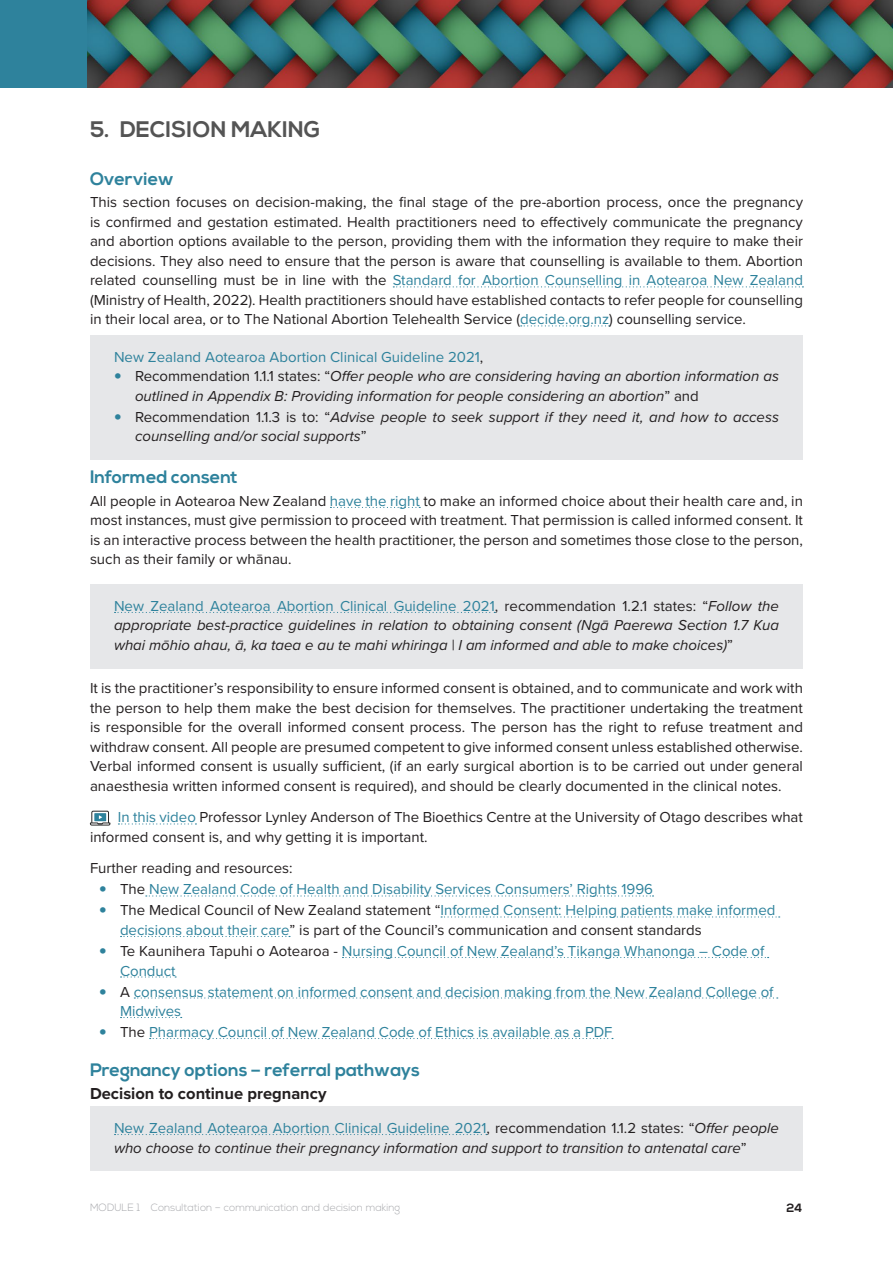
<style>
.page{position:relative;width:893px;height:1263px;background:#fff}
.page>*{position:absolute;margin:0;border:0;box-sizing:border-box;transform-origin:0 0}
.Heading_1{font:700 22.5px "Nexa";color:#545454}
.Heading_2{font:700 18px "Nexa";color:#2e829c}
.Heading_3{font:700 16.5px "Proxima Nova";color:#231f20}
.Body{font:15px/19.5px "Proxima Nova";color:#231f20;text-align:justify}
.Body-2{font:italic 15px/19.5px "Proxima Nova";color:#231f20}
.Body-3{font:15px/19.5px "Proxima Nova";color:#2e829c}
.Body_Before_Bullet{font:15px "Proxima Nova";color:#231f20}
.t1{font:700 12px "Nexa";color:#231f20}
.t2{font:300 10.5px "Nexa";color:#a8a9ad}
.s1{color:#2e829c}
.s2{color:#231f20}
.s3{font-weight:900;font-style:normal;font-size:21px;color:#2e829c}
.s4{font-style:normal}
.s5{font-style:normal;color:#2e829c}
.s6{font-weight:900;font-size:21px}
.s7{font-weight:900;font-size:21px;color:#2e829c}
</style>
<div class="page">
<svg style="left:393px;top:286px;width:410px;height:1px"></svg>
<svg style="left:521px;top:325px;width:89px;height:1px"></svg>
<div style="left:90px;top:335px;width:713px;height:45px;background:#e6e7e9"></div>
<div style="left:90px;top:355px;width:713px;height:64px;background:#e6e7e9"></div>
<div style="left:90px;top:395px;width:713px;height:65px;background:#e6e7e9"></div>
<svg style="left:330px;top:507px;width:90px;height:1px"></svg>
<div style="left:90px;top:584px;width:713px;height:84px;background:#e6e7e9"></div>
<svg style="left:115px;top:612px;width:380px;height:1px"></svg>
<svg style="left:118px;top:823px;width:78px;height:1px"></svg>
<svg style="left:146px;top:895px;width:507px;height:1px"></svg>
<svg style="left:441px;top:916px;width:339px;height:1px"></svg>
<svg style="left:121px;top:936px;width:169px;height:1px"></svg>
<svg style="left:342px;top:957px;width:427px;height:1px"></svg>
<svg style="left:121px;top:976px;width:55px;height:1px"></svg>
<svg style="left:134px;top:997px;width:644px;height:1px"></svg>
<svg style="left:121px;top:1017px;width:61px;height:1px"></svg>
<svg style="left:150px;top:1038px;width:463px;height:1px"></svg>
<div style="left:90px;top:1106px;width:713px;height:65px;background:#e6e7e9"></div>
<svg style="left:115px;top:1134px;width:372px;height:1px"></svg>
<svg style="left:90px;top:810px;width:21px;height:16px"></svg>
<div style="left:0;top:0;width:88px;height:88px;background:#2e829c"></div>
<img style="left:88px;top:0;width:805px;height:88px">
<p class="Heading_1" style="left:90px;top:116px;width:232px">5. DECISION MAKING</p>
<p class="Heading_2" style="left:90px;top:168px;width:86px">Overview</p>
<p class="Body" style="left:90px;top:192px;width:714px">This section focuses on decision-making, the final stage of the pre-abortion process, once the pregnancy is confirmed and gestation estimated. Health practitioners need to effectively communicate the pregnancy and abortion options available to the person, providing them with the information they require to make their decisions. They also need to ensure that the person is aware that counselling is available to them. Abortion related counselling must be in line with the <span class="s1">Standard for Abortion Counselling in Aotearoa New Zealand </span>(Ministry of Health, 2022). Health practitioners should have established contacts to refer people for counselling in their local area, or to The National Abortion Telehealth Service (<span class="s1">decide.org.nz</span>) counselling service.</p>
<p class="Body-3" style="left:114px;top:346px;width:371px">New Zealand Aotearoa Abortion Clinical Guideline 2021<span class="s2">,</span></p>
<p class="Body-2" style="left:135px;top:366px;width:645px;text-indent:-21px"><span class="s3">•</span> <span class="s4">Recommendation 1.1.1 states: “</span>Offer people who are considering having an abortion information as outlined in Appendix B: Providing information for people considering an abortion<span class="s4">” and</span></p>
<p class="Body-2" style="left:135px;top:406px;width:645px;text-indent:-21px"><span class="s3">•</span> <span class="s4">Recommendation 1.1.3 is to: “</span>Advise people to seek support if they need it, and how to access counselling and/or social supports<span class="s4">”</span></p>
<p class="Heading_2" style="left:90px;top:467px;width:149px">Informed consent</p>
<p class="Body" style="left:90px;top:490px;width:714px">All people in Aotearoa New Zealand <span class="s1">have the right</span> to make an informed choice about their health care and, in most instances, must give permission to proceed with treatment. That permission is called informed consent. It is an interactive process between the health practitioner, the person and sometimes those close to the person, such as their family or whānau.</p>
<p class="Body-2" style="left:114px;top:595px;width:666px;text-align:justify"><span class="s5">New Zealand Aotearoa Abortion Clinical Guideline 2021</span><span class="s4">, recommendation 1.2.1 states: “</span>Follow the appropriate best-practice guidelines in relation to obtaining consent (Ngā Paerewa Section 1.7 Kua whai mōhio ahau, ā, ka taea e au te mahi whiringa | I am informed and able to make choices)<span class="s4">”</span></p>
<p class="Body" style="left:90px;top:678px;width:715px">It is the practitioner’s responsibility to ensure informed consent is obtained, and to communicate and work with the person to help them make the best decision for themselves. The practitioner undertaking the treatment is responsible for the overall informed consent process. The person has the right to refuse treatment and withdraw consent. All people are presumed competent to give informed consent unless established otherwise.<br>Verbal informed consent is usually sufficient, (if an early surgical abortion is to be carried out under general anaesthesia written informed consent is required), and should be clearly documented in the clinical notes.</p>
<p class="Body" style="left:90px;top:807px;width:714px;text-indent:28px"><span class="s1">In this video</span> Professor Lynley Anderson of The Bioethics Centre at the University of Otago describes what informed consent is, and why getting it is important.</p>
<p class="Body_Before_Bullet" style="left:90px;top:857px;width:204px">Further reading and resources:</p>
<p class="Body-3" style="left:99px;top:879px;width:556px"><span class="s6">•</span> <span class="s2">The</span> New Zealand Code of Health and Disability Services Consumers’ Rights 1996</p>
<p class="Body" style="left:120px;top:900px;width:657px;text-indent:-21px"><span class="s7">•</span> The Medical Council of New Zealand statement “<span class="s1">Informed Consent: Helping patients make informed decisions about their care</span>” is part of the Council’s communication and consent standards</p>
<p class="Body-3" style="left:120px;top:940px;width:646px;text-indent:-21px"><span class="s6">•</span> <span class="s2">Te Kaunihera Tapuhi o Aotearoa -</span> Nursing Council of New Zealand’s Tikanga Whanonga – Code of<br>Conduct</p>
<p class="Body-3" style="left:120px;top:981px;width:655px;text-indent:-21px"><span class="s6">•</span> <span class="s2">A</span> consensus statement on informed consent and decision making from the New Zealand College of<br>Midwives</p>
<p class="Body-3" style="left:99px;top:1021px;width:515px"><span class="s6">•</span> <span class="s2">The</span> Pharmacy Council of New Zealand Code of Ethics is available as a PDF</p>
<p class="Heading_2" style="left:90px;top:1059px;width:331px">Pregnancy options – referral pathways</p>
<p class="Heading_3" style="left:90px;top:1081px;width:238px">Decision to continue pregnancy</p>
<p class="Body-2" style="left:114px;top:1117px;width:666px"><span class="s5">New Zealand Aotearoa Abortion Clinical Guideline 2021</span><span class="s4">, recommendation 1.1.2 states: “</span>Offer people who choose to continue their pregnancy information and support to transition to antenatal care<span class="s4">”</span></p>
<p class="t2" style="left:90px;top:1201px;width:312px">MODULE 1 Consultation – communication and decision making</p>
<p class="t1" style="left:787px;top:1201px;width:17px">24</p>
</div>
